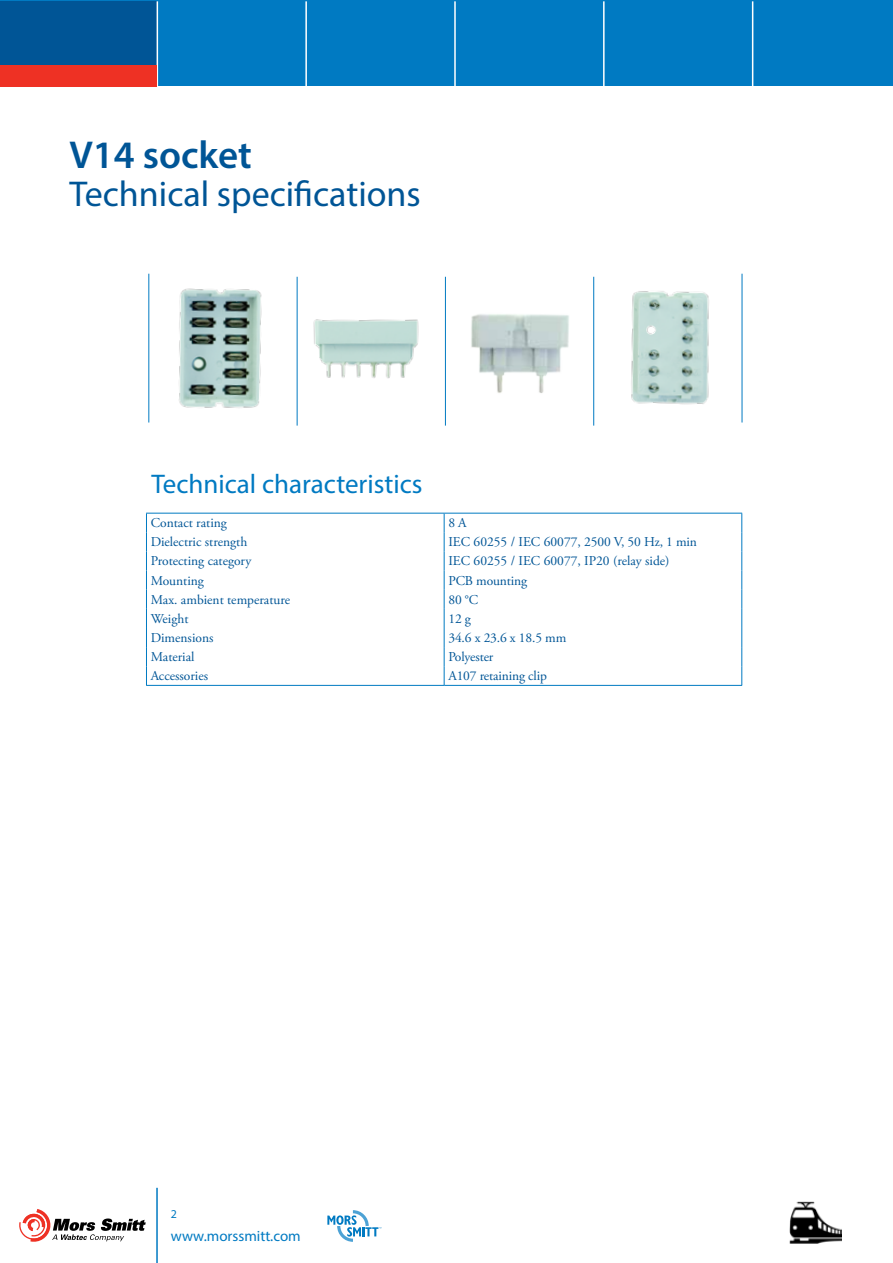
<style>
.page{position:relative;width:893px;height:1263px;background:#fff}
.page>*{position:absolute;margin:0;border:0;box-sizing:border-box;transform-origin:0 0}
.t1{font:600 39px "Myriad Pro";color:#005596}
.t2{font:36px "Myriad Pro";color:#005596}
.t3{font:27px "Myriad Pro";color:#007ac2}
.t4{font:15px "Myriad Pro";color:#007ac2}
.t5{font:13.5px "Adobe Garamond Pro";color:#005596}
.t6{font:12px "Myriad Pro";color:#007ac2}
</style>
<div class="page">
<div style="left:0;top:0;width:893px;height:86px;background:#007ac2"></div>
<div style="left:0;top:1px;width:157px;height:85px;background:#005596"></div>
<hr style="left:157px;top:1px;width:1px;height:88px;background:#fff">
<hr style="left:305px;top:1px;width:2px;height:88px;background:#fff">
<hr style="left:454px;top:1px;width:2px;height:88px;background:#fff">
<hr style="left:603px;top:1px;width:2px;height:88px;background:#fff">
<hr style="left:752px;top:1px;width:1px;height:88px;background:#fff">
<div style="left:0;top:65px;width:157px;height:21px;background:#ee3124"></div>
<hr style="left:156px;top:1188px;width:2px;height:75px;background:#007ac2">
<svg style="left:327px;top:1210px;width:54px;height:32px"></svg>
<img style="left:789px;top:1202px;width:52px;height:41px">
<svg style="left:19px;top:1209px;width:127px;height:33px"></svg>
<hr style="left:146px;top:513px;width:298px;height:1px;background:#007ac2">
<hr style="left:444px;top:513px;width:298px;height:1px;background:#007ac2">
<svg style="left:146px;top:513px;width:1px;height:172px"></svg>
<svg style="left:444px;top:513px;width:1px;height:172px"></svg>
<svg style="left:741px;top:513px;width:1px;height:172px"></svg>
<hr style="left:146px;top:685px;width:298px;height:1px;background:#007ac2">
<hr style="left:444px;top:685px;width:298px;height:1px;background:#007ac2">
<hr style="left:148px;top:274px;width:1px;height:148px;background:#007ac2">
<hr style="left:742px;top:274px;width:1px;height:148px;background:#007ac2">
<hr style="left:445px;top:277px;width:1px;height:149px;background:#007ac2">
<hr style="left:297px;top:277px;width:1px;height:149px;background:#007ac2">
<hr style="left:593px;top:277px;width:1px;height:149px;background:#007ac2">
<img style="left:179px;top:288px;width:83px;height:120px">
<img style="left:313px;top:319px;width:106px;height:60px">
<img style="left:471px;top:314px;width:98px;height:79px">
<img style="left:631px;top:291px;width:78px;height:114px">
<h1 class="t1" style="left:69px;top:130px;width:184px">V14 socket</h1>
<h2 class="t2" style="left:69px;top:171px;width:353px">Technical specifications</h2>
<h3 class="t3" style="left:151px;top:468px;width:273px">Technical characteristics</h3>
<p class="t5" style="left:151px;top:515px;width:78px">Contact rating</p>
<p class="t5" style="left:448px;top:515px;width:20px">8 A</p>
<p class="t5" style="left:151px;top:534px;width:98px">Dielectric strength</p>
<p class="t5" style="left:448px;top:534px;width:250px">IEC 60255 / IEC 60077, 2500 V, 50 Hz, 1 min</p>
<p class="t5" style="left:151px;top:553px;width:102px">Protecting category</p>
<p class="t5" style="left:448px;top:553px;width:223px">IEC 60255 / IEC 60077, IP20 (relay side)</p>
<p class="t5" style="left:151px;top:572px;width:55px">Mounting</p>
<p class="t5" style="left:448px;top:572px;width:80px">PCB mounting</p>
<p class="t5" style="left:151px;top:591px;width:141px">Max. ambient temperature</p>
<p class="t5" style="left:448px;top:591px;width:31px">80 °C</p>
<p class="t5" style="left:151px;top:610px;width:39px">Weight</p>
<p class="t5" style="left:448px;top:610px;width:24px">12 g</p>
<p class="t5" style="left:151px;top:630px;width:64px">Dimensions</p>
<p class="t5" style="left:448px;top:630px;width:119px">34.6 x 23.6 x 18.5 mm</p>
<p class="t5" style="left:151px;top:649px;width:45px">Material</p>
<p class="t5" style="left:448px;top:649px;width:47px">Polyester</p>
<p class="t5" style="left:151px;top:668px;width:59px">Accessories</p>
<p class="t5" style="left:448px;top:668px;width:100px">A107 retaining clip</p>
<p class="t6" style="left:171px;top:1207px;width:8px">2</p>
<p class="t4" style="left:171px;top:1226px;width:131px">www.morssmitt.com</p>
</div>
